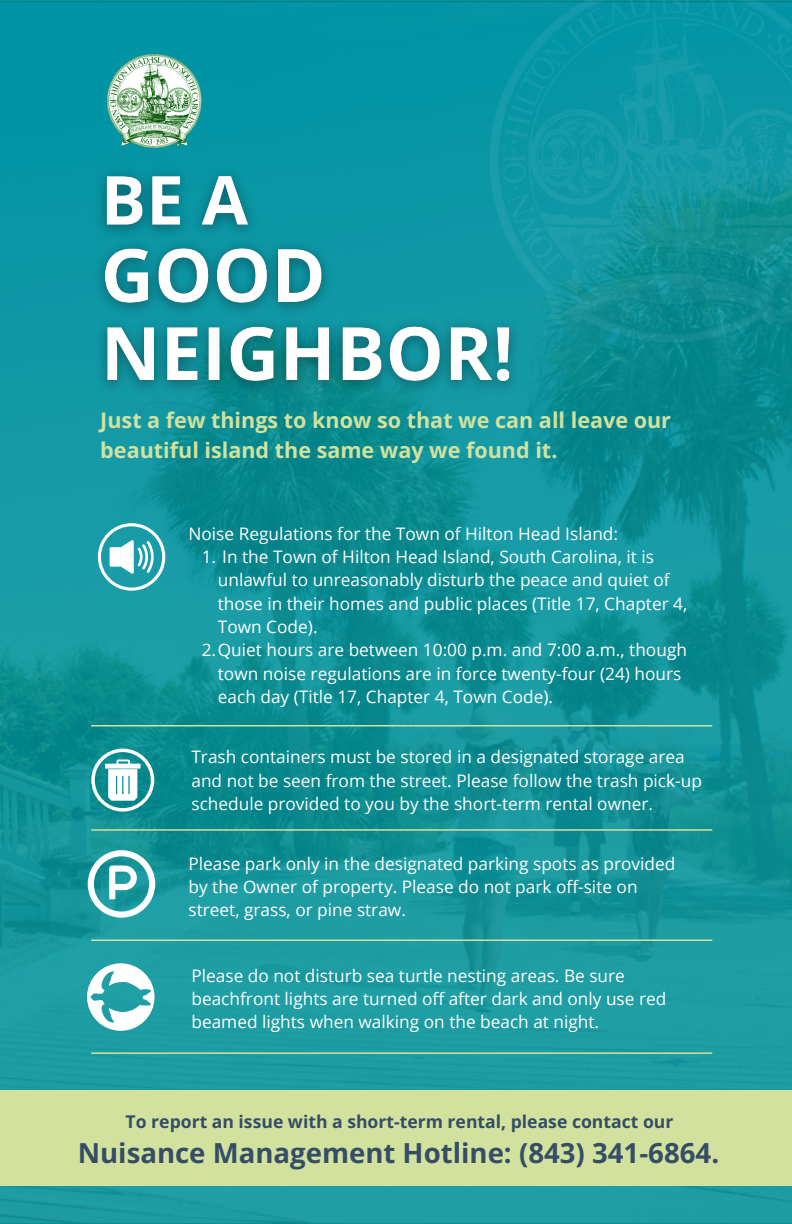
<style>
.page{position:relative;width:792px;height:1224px;background:#fff}
.page>*{position:absolute;margin:0;border:0;box-sizing:border-box;transform-origin:0 0}
.t1{font:700 27.6px "Open Sans";color:#364d67}
.t2{font:700 21.6px/30px "Open Sans";color:#d2e29e}
.t3{font:700 17.6px "Open Sans";color:#364d67}
.t4{font:17.2px/23.4px "Open Sans";color:#fff}
</style>
<div class="page">
<img style="left:0;top:2px;width:792px;height:1222px">
<svg style="left:91px;top:749px;width:63px;height:63px"></svg>
<svg style="left:98px;top:523px;width:67px;height:68px"></svg>
<svg style="left:88px;top:963px;width:67px;height:68px"></svg>
<svg style="left:88px;top:850px;width:67px;height:68px"></svg>
<hr style="left:91px;top:725px;width:621px;height:1px;background:#d2e29e">
<hr style="left:91px;top:829px;width:621px;height:2px;background:#d2e29e">
<hr style="left:91px;top:940px;width:621px;height:1px;background:#d2e29e">
<hr style="left:91px;top:1052px;width:621px;height:2px;background:#d2e29e">
<div style="left:0;top:1090px;width:792px;height:95px;background:#d2e29e"></div>
<img style="left:107px;top:54px;width:95px;height:83px">
<img style="left:490px;top:0;width:302px;height:341px">
<img style="left:81px;top:137px;width:454px;height:288px">
<p class="t2" style="left:100px;top:405px;width:572px">Just a few things to know so that we can all leave our beautiful island the same way we found it.</p>
<p class="t4" style="left:189px;top:521px;width:431px">Noise Regulations for the Town of Hilton Head Island:</p>
<p class="t4" style="left:202px;top:545px;width:454px">1. In the Town of Hilton Head Island, South Carolina, it is</p>
<p class="t4" style="left:218px;top:568px;width:453px">unlawful to unreasonably disturb the peace and quiet of</p>
<p class="t4" style="left:218px;top:591px;width:471px">those in their homes and public places (Title 17, Chapter 4,</p>
<p class="t4" style="left:218px;top:615px;width:101px">Town Code).</p>
<p class="t4" style="left:202px;top:638px;width:487px">2.Quiet hours are between 10:00 p.m. and 7:00 a.m., though</p>
<p class="t4" style="left:218px;top:661px;width:465px">town noise regulations are in force twenty-four (24) hours</p>
<p class="t4" style="left:218px;top:685px;width:337px">each day (Title 17, Chapter 4, Town Code).</p>
<p class="t4" style="left:191px;top:745px;width:512px">Trash containers must be stored in a designated storage area and not be seen from the street. Please follow the trash pick-up schedule provided to you by the short-term rental owner.</p>
<p class="t4" style="left:189px;top:851px;width:488px">Please park only in the designated parking spots as provided by the Owner of property. Please do not park off-site on street, grass, or pine straw.</p>
<p class="t4" style="left:191px;top:963px;width:476px">Please do not disturb sea turtle nesting areas. Be sure beachfront lights are turned off after dark and only use red beamed lights when walking on the beach at night.</p>
<p class="t3" style="left:126px;top:1109px;width:549px">To report an issue with a short-term rental, please contact our</p>
<h1 class="t1" style="left:78px;top:1134px;width:643px">Nuisance Management Hotline: (843) 341-6864.</h1>
</div>
